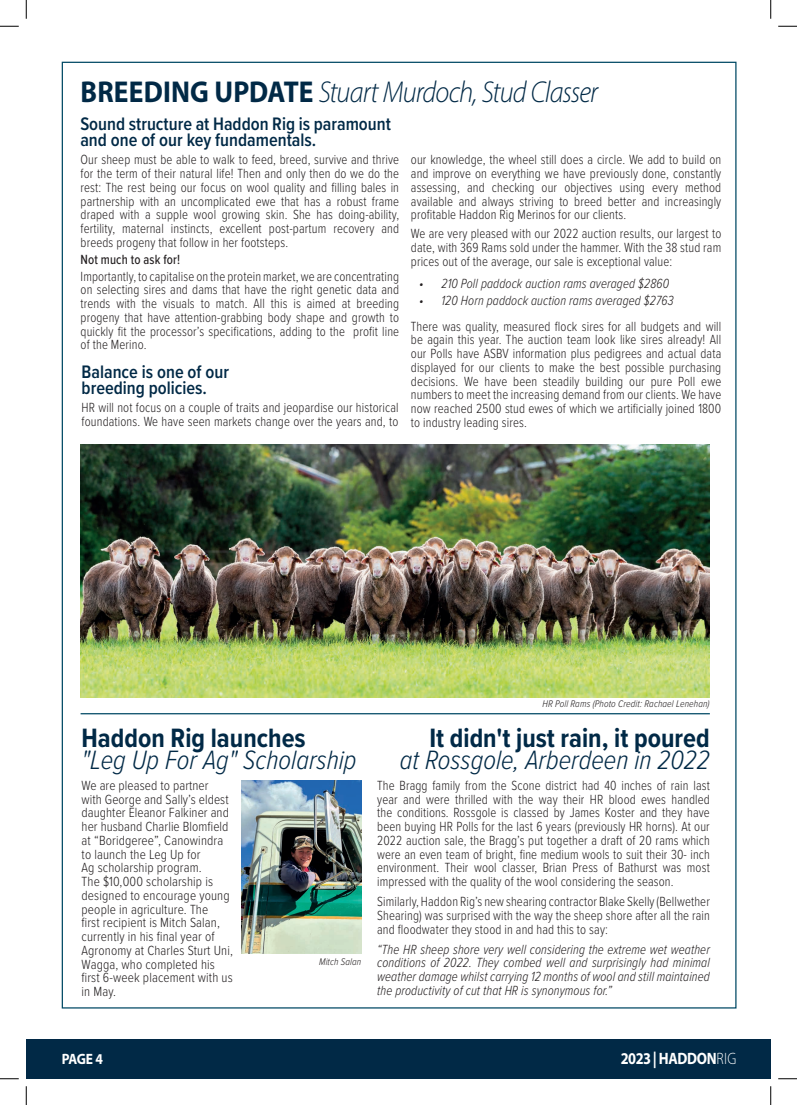
<style>
.page{position:relative;width:797px;height:1105px;background:#fff}
.page>*{position:absolute;margin:0;border:0;box-sizing:border-box;transform-origin:0 0}
.t1{font:italic 300 30.25px "Myriad Pro";letter-spacing:-.03em;color:#012946;scale:.91 1}
.t2{font:italic 300 27.5px "Proxima Nova Cond";color:#012946}
.t3{font:700 27.5px "Proxima Nova Cond";color:#012946}
.t4{font:600 18.75px/16.2px "Proxima Nova Cond";color:#012946}
.t5{font:700 16.5px "Myriad Pro";letter-spacing:-.02em;color:#fff;scale:.87 1}
.t6{font:700 15px "Myriad Pro";color:#fff;scale:.9 1}
.t7{font:300 13.75px/13.8px "Proxima Nova Cond";letter-spacing:.01em;color:#231f20;text-align:justify;scale:.93 1}
.t8{font:300 13.75px/13.8px "Proxima Nova Cond";letter-spacing:.01em;color:#231f20}
.t9{font:italic 300 13.75px/13.8px "Proxima Nova Cond";letter-spacing:.01em;color:#231f20;text-align:justify;scale:.93 1}
.t10{font:500 13.75px "Proxima Nova Cond";letter-spacing:.01em;color:#231f20;scale:.93 1}
.t11{font:italic 300 10px "Proxima Nova Cond";letter-spacing:.01em;color:#231f20}
.s1{font-weight:700;font-style:normal}
.s2{font-weight:300}
</style>
<div class="page">
<div style="left:26px;top:1040px;width:744px;height:39px;background:#012946"></div>
<img style="left:81px;top:444px;width:629px;height:253px">
<hr style="left:81px;top:713px;width:629px;height:1px;background:#004964">
<img style="left:241px;top:781px;width:120px;height:173px">
<svg style="left:0;top:25px;width:19px;height:2px"></svg>
<svg style="left:778px;top:25px;width:19px;height:2px"></svg>
<svg style="left:0;top:1078px;width:19px;height:1px"></svg>
<svg style="left:778px;top:1078px;width:19px;height:1px"></svg>
<svg style="left:25px;top:0;width:2px;height:19px"></svg>
<svg style="left:25px;top:1086px;width:2px;height:19px"></svg>
<svg style="left:770px;top:0;width:1px;height:19px"></svg>
<svg style="left:770px;top:1086px;width:1px;height:19px"></svg>
<h1 class="t1" style="left:81px;top:74px;width:570px"><span class="s1">BREEDING UPDATE</span> Stuart Murdoch, Stud Classer</h1>
<h3 class="t4" style="left:80px;top:115px;width:312px">Sound structure at Haddon Rig is paramount and one of our key fundamentals.</h3>
<p class="t7" style="left:81px;top:152px;width:344px">Our sheep must be able to walk to feed, breed, survive and thrive for the term of their natural life! Then and only then do we do the rest: The rest being our focus on wool quality and filling bales in partnership with an uncomplicated ewe that has a robust frame draped with a supple wool growing skin. She has doing-ability, fertility, maternal instincts, excellent post-partum recovery and breeds progeny that follow in her footsteps.</p>
<p class="t10" style="left:81px;top:250px;width:109px">Not much to ask for!</p>
<p class="t7" style="left:81px;top:269px;width:344px">Importantly, to capitalise on the protein market, we are concentrating on selecting sires and dams that have the right genetic data and trends with the visuals to match. All this is aimed at breeding progeny that have attention-grabbing body shape and growth to quickly fit the processor’s specifications, adding to the profit line of the Merino.</p>
<h3 class="t4" style="left:82px;top:363px;width:149px">Balance is one of our breeding policies.</h3>
<p class="t7" style="left:82px;top:400px;width:342px">HR will not focus on a couple of traits and jeopardise our historical foundations. We have seen markets change over the years and, to</p>
<p class="t7" style="left:411px;top:152px;width:335px">our knowledge, the wheel still does a circle. We add to build on and improve on everything we have previously done, constantly assessing, and checking our objectives using every method available and always striving to breed better and increasingly profitable Haddon Rig Merinos for our clients.</p>
<p class="t7" style="left:411px;top:226px;width:335px">We are very pleased with our 2022 auction results, our largest to date, with 369 Rams sold under the hammer. With the 38 stud ram prices out of the average, our sale is exceptional value:</p>
<p class="t9" style="left:419px;top:276px;width:270px">• 210 Poll paddock auction rams averaged $2860</p>
<p class="t9" style="left:419px;top:293px;width:275px">• 120 Horn paddock auction rams averaged $2763</p>
<p class="t7" style="left:411px;top:319px;width:335px">There was quality, measured flock sires for all budgets and will be again this year. The auction team look like sires already! All our Polls have ASBV information plus pedigrees and actual data displayed for our clients to make the best possible purchasing decisions. We have been steadily building our pure Poll ewe numbers to meet the increasing demand from our clients. We have now reached 2500 stud ewes of which we artificially joined 1800 to industry leading sires.</p>
<p class="t11" style="left:542px;top:696px;width:169px">HR Poll Rams (Photo Credit: Rachael Lenehan)</p>
<h2 class="t3" style="left:82px;top:717px;width:225px">Haddon Rig launches</h2>
<h2 class="t2" style="left:82px;top:740px;width:276px">"Leg Up For Ag" Scholarship</h2>
<h2 class="t3" style="left:429px;top:717px;width:282px">It didn't just rain, it poured</h2>
<h2 class="t2" style="left:400px;top:740px;width:311px">at Rossgole, Arberdeen in 2022</h2>
<p class="t8" style="left:82px;top:777px;width:153px">We are pleased to partner<br>with George and Sally’s eldest daughter Eleanor Falkiner and her husband Charlie Blomfield at “Boridgeree”, Canowindra to launch the Leg Up for<br>Ag scholarship program.<br>The $10,000 scholarship is designed to encourage young people in agriculture. The<br>first recipient is Mitch Salan, currently in his final year of<br>Agronomy at Charles Sturt Uni,<br>Wagga, who completed his first 6-week placement with us in May.</p>
<p class="t7" style="left:377px;top:777px;width:359px">The Bragg family from the Scone district had 40 inches of rain last year and were thrilled with the way their HR blood ewes handled the conditions. Rossgole is classed by James Koster and they have been buying HR Polls for the last 6 years (previously HR horns). At our 2022 auction sale, the Bragg’s put together a draft of 20 rams which were an even team of bright, fine medium wools to suit their 30- inch environment. Their wool classer, Brian Press of Bathurst was most impressed with the quality of the wool considering the season.</p>
<p class="t7" style="left:377px;top:894px;width:359px">Similarly, Haddon Rig’s new shearing contractor Blake Skelly (Bellwether Shearing) was surprised with the way the sheep shore after all the rain and floodwater they stood in and had this to say:</p>
<p class="t9" style="left:377px;top:941px;width:359px">“The HR sheep shore very well considering the extreme wet weather conditions of 2022. They combed well and surprisingly had minimal weather damage whilst carrying 12 months of wool and still maintained the productivity of cut that HR is synonymous for.”</p>
<p class="t11" style="left:319px;top:954px;width:44px">Mitch Salan</p>
<p class="t6" style="left:62px;top:1049px;width:47px">PAGE 4</p>
<p class="t5" style="left:621px;top:1048px;width:134px">2023 | HADDON<span class="s2">RIG</span></p>
</div>
